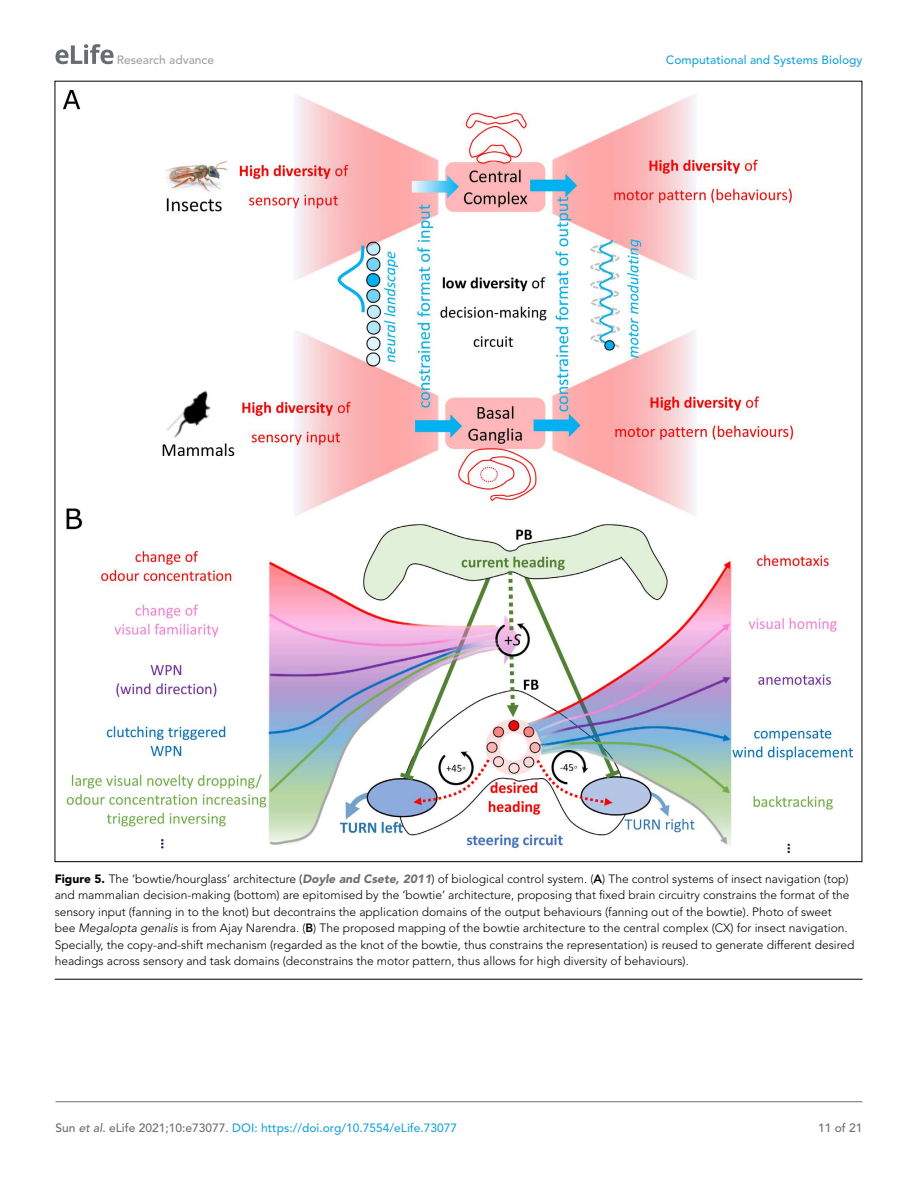
<style>
.page{position:relative;width:918px;height:1188px;background:#fff}
.page>*{position:absolute;margin:0;border:0;box-sizing:border-box;transform-origin:0 0}
.t1{font:300 12px/16.5px "Avenir LT Std";color:#000}
.t2{font:500 12px "Avenir LT Std";color:#1ea4d7}
.t3{font:500 12px "Avenir LT Std";color:#a3a09e}
.t4{font:500 12px "Avenir LT Std";color:#6e6e70}
.s1{font-weight:900}
.s2{font-weight:900;font-style:italic;color:#6e6e70}
.s3{font-weight:800}
.s4{font-style:italic}
.s5{color:#6e6e70}
.s6{font-style:italic;color:#6e6e70}
</style>
<div class="page">
<svg style="left:55px;top:44px;width:59px;height:20px"></svg>
<hr style="left:56px;top:1101px;width:806px;height:1px;background:#6e6e70">
<hr style="left:55px;top:979px;width:808px;height:1px;background:#000">
<img style="left:64px;top:90px;width:789px;height:763px">
<p class="t3" style="left:117px;top:55px;width:99px">Research advance</p>
<p class="t2" style="left:666px;top:55px;width:198px">Computational and Systems Biology</p>
<p class="t1" style="left:55px;top:871px;width:801px"><span class="s1">Figure 5.</span> The ‘bowtie/hourglass’ architecture (<span class="s2">Doyle and Csete, 2011</span>) of biological control system. (<span class="s3">A</span>) The control systems of insect navigation (top) and mammalian decision- making (bottom) are epitomised by the ‘bowtie’ architecture, proposing that fixed brain circuitry constrains the format of the sensory input (fanning in to the knot) but decontrains the application domains of the output behaviours (fanning out of the bowtie). Photo of sweet bee <span class="s4">Megalopta genalis</span> is from Ajay Narendra. (<span class="s3">B</span>) The proposed mapping of the bowtie architecture to the central complex (CX) for insect navigation.<br>Specially, the copy- and- shift mechanism (regarded as the knot of the bowtie, thus constrains the representation) is reused to generate different desired headings across sensory and task domains (deconstrains the motor pattern, thus allows for high diversity of behaviours).</p>
<p class="t2" style="left:56px;top:1123px;width:403px"><span class="s5">Sun</span> <span class="s6">et al</span><span class="s5">. eLife 2021;10:e73077.</span> DOI: https://doi.org/10.7554/eLife.73077</p>
<p class="t4" style="left:818px;top:1123px;width:46px">11 of 21</p>
</div>
